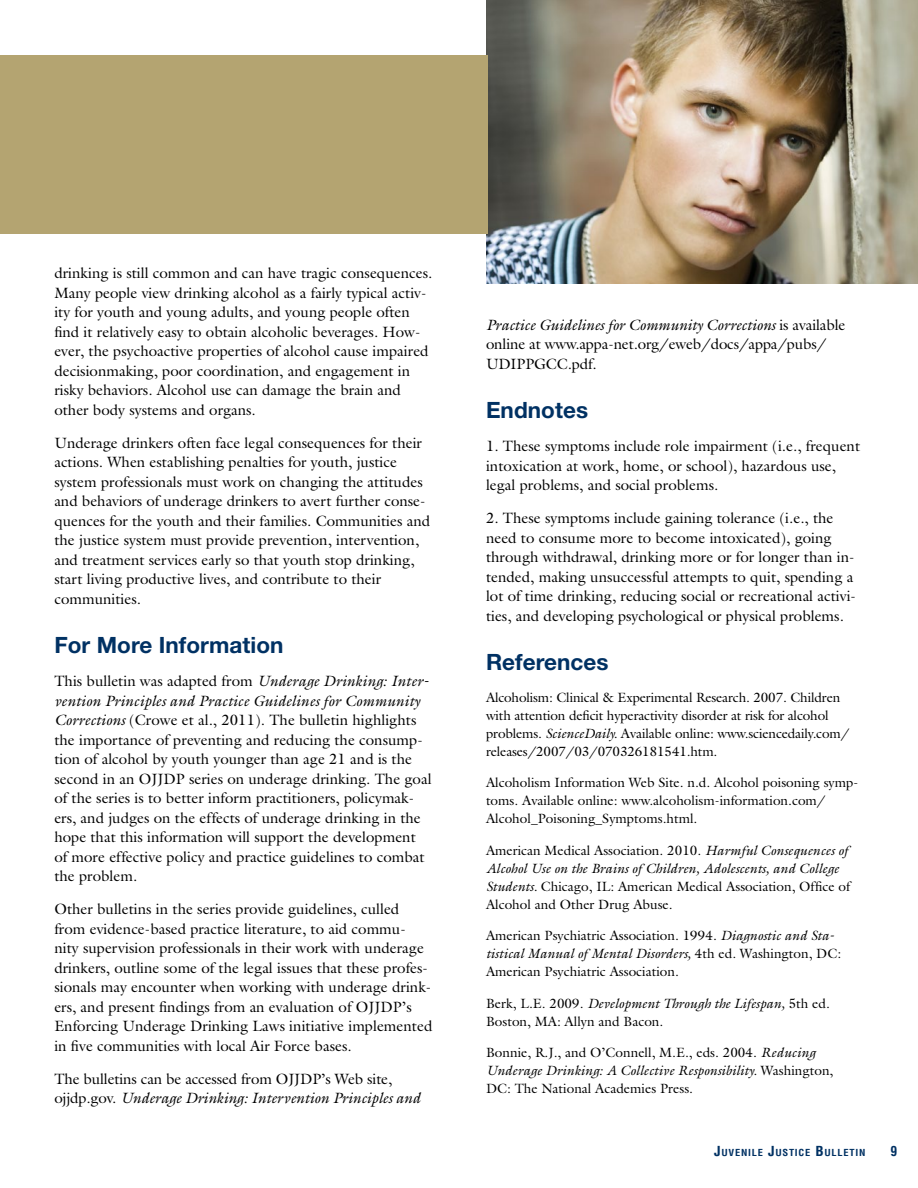
<style>
.page{position:relative;width:918px;height:1188px;background:#fff}
.page>*{position:absolute;margin:0;border:0;box-sizing:border-box;transform-origin:0 0}
.t1{font:700 22.5px "Helvetica Neue LT Std";letter-spacing:.005em;color:#003163}
.t2{font:15px/19.5px "Galliard Std";color:#000}
.t3{font:13.5px/18px "Galliard Std";color:#000}
.t4{font:700 condensed 13.5px "Helvetica LT Std";color:#003163}
.t5{font:700 condensed 9.45px "Helvetica LT Std";letter-spacing:.07em;color:#003163;scale:1.1 1}
.s1{font-style:italic}
.s2{font-size:13.5px}
</style>
<div class="page">
<img style="left:487px;top:0;width:431px;height:283px">
<div style="left:0;top:55px;width:488px;height:179px;background:#b4a471"></div>
<p class="t2" style="left:54px;top:263px;width:379px">drinking is still common and can have tragic consequences.<br>Many people view drinking alcohol as a fairly typical activ&shy;ity for youth and young adults, and young people often find it relatively easy to obtain alcoholic beverages. How&shy;ever, the psychoactive properties of alcohol cause impaired decisionmaking, poor coordination, and engagement in risky behaviors. Alcohol use can damage the brain and other body systems and organs.</p>
<p class="t2" style="left:54px;top:433px;width:377px">Underage drinkers often face legal consequences for their actions. When establishing penalties for youth, justice system professionals must work on changing the attitudes and behaviors of underage drinkers to avert further conse&shy;quences for the youth and their families. Communities and the justice system must provide prevention, intervention, and treatment services early so that youth stop drinking, start living productive lives, and contribute to their communities.</p>
<h1 class="t1" style="left:54px;top:631px;width:231px">For More Information</h1>
<p class="t2" style="left:54px;top:671px;width:379px">This bulletin was adapted from <span class="s1">Underage Drinking: Inter&shy;vention Principles and Practice Guidelines for Community Corrections</span> (Crowe et al., 2011). The bulletin highlights the importance of preventing and reducing the consump&shy;tion of alcohol by youth younger than age 21 and is the second in an OJJDP series on underage drinking. The goal of the series is to better inform practitioners, policymak&shy;ers, and judges on the effects of underage drinking in the hope that this information will support the development of more effective policy and practice guidelines to combat the problem.</p>
<p class="t2" style="left:54px;top:899px;width:380px">Other bulletins in the series provide guidelines, culled from evidence-based practice literature, to aid commu&shy;nity supervision professionals in their work with underage drinkers, outline some of the legal issues that these profes&shy;sionals may encounter when working with underage drink&shy;ers, and present findings from an evaluation of OJJDP’s Enforcing Underage Drinking Laws initiative implemented in five communities with local Air Force bases.</p>
<p class="t2" style="left:54px;top:1069px;width:368px">The bulletins can be accessed from OJJDP’s Web site, ojjdp.gov. <span class="s1">Underage Drinking: Intervention Principles and</span></p>
<p class="t2" style="left:486px;top:315px;width:361px"><span class="s1">Practice Guidelines for Community Corrections</span> is available online at www.appa-net.org/eweb/docs/appa/pubs/<br>UDIPPGCC.pdf.</p>
<h1 class="t1" style="left:486px;top:396px;width:104px">Endnotes</h1>
<p class="t2" style="left:486px;top:436px;width:376px">1. These symptoms include role impairment (i.e., frequent intoxication at work, home, or school), hazardous use, legal problems, and social problems.</p>
<p class="t2" style="left:486px;top:508px;width:372px">2. These symptoms include gaining tolerance (i.e., the need to consume more to become intoxicated), going through withdrawal, drinking more or for longer than in&shy;tended, making unsuccessful attempts to quit, spending a lot of time drinking, reducing social or recreational activi&shy;ties, and developing psychological or physical problems.</p>
<h1 class="t1" style="left:486px;top:648px;width:124px">References</h1>
<p class="t3" style="left:486px;top:688px;width:365px">Alcoholism: Clinical &amp; Experimental Research. 2007. Children with attention deficit hyperactivity disorder at risk for alcohol problems. <span class="s1">ScienceDaily.</span> Available online: www.sciencedaily.com/ releases/2007/03/070326181541.htm.</p>
<p class="t3" style="left:486px;top:773px;width:374px">Alcoholism Information Web Site. n.d. Alcohol poisoning symp&shy;toms. Available online: www.alcoholism-information.com/<br>Alcohol_Poisoning_Symptoms.html.</p>
<p class="t3" style="left:486px;top:841px;width:366px">American Medical Association. 2010. <span class="s1">Harmful Consequences of Alcohol Use on the Brains of Children, Adolescents, and College Students.</span> Chicago, IL: American Medical Association, Office of Alcohol and Other Drug Abuse.</p>
<p class="t3" style="left:486px;top:926px;width:357px">American Psychiatric Association. 1994. <span class="s1">Diagnostic and Sta&shy;tistical Manual of Mental Disorders,</span> 4th ed. Washington, DC:<br>American Psychiatric Association.</p>
<p class="t3" style="left:486px;top:994px;width:345px">Berk, L.E. 2009. <span class="s1">Development Through the Lifespan,</span> 5th ed.<br>Boston, MA: Allyn and Bacon.</p>
<p class="t3" style="left:486px;top:1043px;width:349px">Bonnie, R.J., and O’Connell, M.E., eds. 2004. <span class="s1">Reducing<br>Underage Drinking: A Collective Responsibility.</span> Washington,<br>DC: The National Academies Press.</p>
<p class="t5" style="left:714px;top:1146px;width:139px"><span class="s2">J</span>UVENILE <span class="s2">J</span>USTICE <span class="s2">B</span>ULLETIN</p>
<p class="t4" style="left:890px;top:1142px;width:8px">9</p>
</div>
